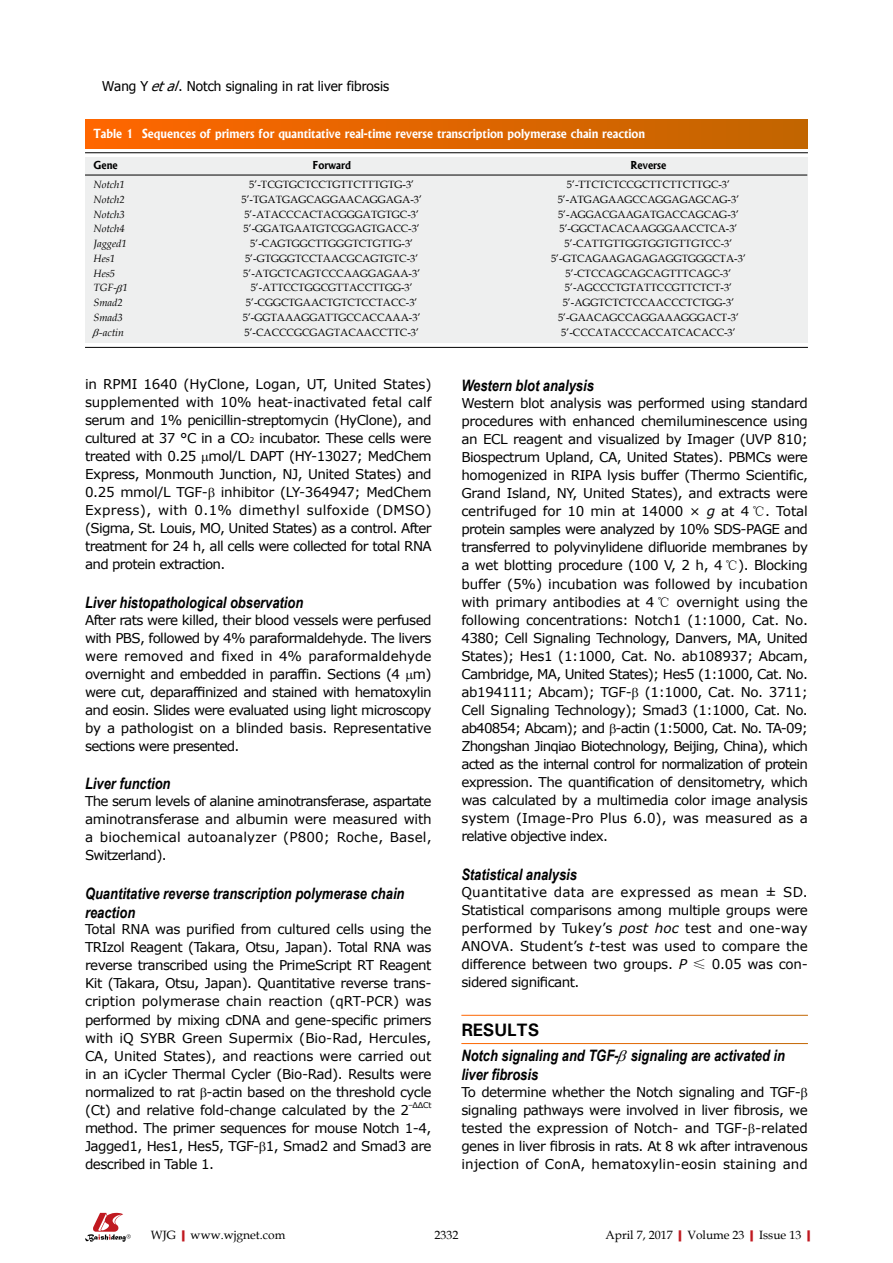
<style>
.page{position:relative;width:893px;height:1263px;background:#fff}
.page>*{position:absolute;margin:0;border:0;box-sizing:border-box;transform-origin:0 0}
.t1{font:700 18px "Univers";letter-spacing:-.01em;color:#000}
.t2{font:italic 700 15.75px/18.8px "Arial Narrow";color:#000}
.t3{font:13.5px/18px "Verdana";letter-spacing:-.03em;color:#000;text-align:justify}
.t4{font:13.5px "Tahoma";color:#000}
.t5{font:700 12px "Albertus";color:#fff}
.t6{font:12px "Book Antiqua";color:#000}
.t7{font:10.5px "Book Antiqua";color:#000}
.t8{font:italic 10.5px "Book Antiqua";color:#000}
.t9{font:700 10.5px "Albertus";color:#000}
.t10{font:7.8px "Verdana";color:#000}
.s1{font-style:italic}
.s2{font-size:7.8px}
.s3{font-family:"MS Gothic"}
.s4{font-family:"Sim Sun"}
.s5{font-weight:700;color:#c01920}
</style>
<div class="page">
<svg style="left:85px;top:1213px;width:46px;height:29px"></svg>
<div style="left:85px;top:119px;width:723px;height:29px;background:linear-gradient(to right,#f60,#c16500)"></div>
<div style="left:85px;top:157px;width:723px;height:186px;background:#eeefef"></div>
<hr style="left:85px;top:152px;width:723px;height:1px;background:#000">
<hr style="left:85px;top:175px;width:722px;height:1px;background:#000">
<hr style="left:85px;top:347px;width:723px;height:1px;background:#000">
<p class="t4" style="left:102px;top:77px;width:289px">Wang Y <span class="s1">etal</span>. Notch signaling in rat liver fibrosis</p>
<p class="t5" style="left:94px;top:126px;width:553px">Table 1 Sequences of primers for quantitative real-time reverse transcription polymerase chain reaction</p>
<p class="t9" style="left:94px;top:158px;width:26px">Gene</p>
<p class="t9" style="left:313px;top:158px;width:40px">Forward</p>
<p class="t9" style="left:631px;top:158px;width:37px">Reverse</p>
<p class="t8" style="left:94px;top:177px;width:33px">Notch1</p>
<p class="t7" style="left:249px;top:177px;width:166px">5’-TCGTGCTCCTGTTCTTTGTG-3’</p>
<p class="t7" style="left:567px;top:177px;width:165px">5’-TTCTCTCCGCTTCTTCTTGC-3’</p>
<p class="t8" style="left:94px;top:192px;width:33px">Notch2</p>
<p class="t7" style="left:241px;top:192px;width:182px">5’-TGATGAGCAGGAACAGGAGA-3’</p>
<p class="t7" style="left:558px;top:192px;width:183px">5’-ATGAGAAGCCAGGAGAGCAG-3’</p>
<p class="t8" style="left:94px;top:207px;width:33px">Notch3</p>
<p class="t7" style="left:244px;top:207px;width:176px">5’-ATACCCACTACGGGATGTGC-3’</p>
<p class="t7" style="left:558px;top:207px;width:182px">5’-AGGACGAAGATGACCAGCAG-3’</p>
<p class="t8" style="left:94px;top:221px;width:33px">Notch4</p>
<p class="t7" style="left:244px;top:222px;width:178px">5’-GGATGAATGTCGGAGTGACC-3’</p>
<p class="t7" style="left:559px;top:222px;width:180px">5’-GGCTACACAAGGGAACCTCA-3’</p>
<p class="t8" style="left:94px;top:236px;width:35px">Jagged1</p>
<p class="t7" style="left:250px;top:236px;width:164px">5’-CAGTGGCTTGGGTCTGTTG-3’</p>
<p class="t7" style="left:565px;top:236px;width:169px">5’-CATTGTTGGTGGTGTTGTCC-3’</p>
<p class="t8" style="left:94px;top:251px;width:23px">Hes1</p>
<p class="t7" style="left:245px;top:251px;width:175px">5’-GTGGGTCCTAACGCAGTGTC-3’</p>
<p class="t7" style="left:551px;top:251px;width:196px">5’-GTCAGAAGAGAGAGGTGGGCTA-3’</p>
<p class="t8" style="left:94px;top:266px;width:23px">Hes5</p>
<p class="t7" style="left:243px;top:266px;width:179px">5’-ATGCTCAGTCCCAAGGAGAA-3’</p>
<p class="t7" style="left:565px;top:266px;width:167px">5’-CTCCAGCAGCAGTTTCAGC-3’</p>
<p class="t8" style="left:94px;top:280px;width:36px">TGF- 1</p>
<p class="t7" style="left:251px;top:281px;width:164px">5’-ATTCCTGGCGTTACCTTGG-3’</p>
<p class="t7" style="left:565px;top:281px;width:169px">5’-AGCCCTGTATTCCGTTCTCT-3’</p>
<p class="t8" style="left:94px;top:295px;width:31px">Smad2</p>
<p class="t7" style="left:246px;top:295px;width:173px">5’-CGGCTGAACTGTCTCCTACC-3’</p>
<p class="t7" style="left:563px;top:295px;width:173px">5’-AGGTCTCTCCAACCCTCTGG-3’</p>
<p class="t8" style="left:94px;top:310px;width:31px">Smad3</p>
<p class="t7" style="left:243px;top:310px;width:179px">5’-GGTAAAGGATTGCCACCAAA-3’</p>
<p class="t7" style="left:558px;top:310px;width:182px">5’-GAACAGCCAGGAAAGGGACT-3’</p>
<p class="t8" style="left:99px;top:325px;width:26px">-actin</p>
<p class="t7" style="left:244px;top:325px;width:176px">5’-CACCCGCGAGTACAACCTTC-3’</p>
<p class="t7" style="left:561px;top:325px;width:176px">5’-CCCATACCCACCATCACACC-3’</p>
<p class="t3" style="left:85px;top:375px;width:348px">in RPMI 1640 (HyClone, Logan, UT, United States) supplemented with 10% heat-inactivated fetal calf serum and 1% penicillin-streptomycin (HyClone), and cultured at 37 °C in a CO<span class="s2">2</span> incubator. These cells were treated with 0.25 mol/L DAPT (HY-13027; MedChem Express, Monmouth Junction, NJ, United States) and 0.25 mmol/L TGF- inhibitor (LY-364947; MedChem Express), with 0.1% dimethyl sulfoxide (DMSO) (Sigma, St. Louis, MO, United States) as a control. After treatment for 24 h, all cells were collected for total RNA and protein extraction.</p>
<p class="t2" style="left:85px;top:592px;width:220px">Liver histopathological observation</p>
<p class="t3" style="left:85px;top:611px;width:348px">After rats were killed, their blood vessels were perfused with PBS, followed by 4% paraformaldehyde. The livers were removed and fixed in 4% paraformaldehyde overnight and embedded in paraffin. Sections (4 m) were cut, deparaffinized and stained with hematoxylin and eosin. Slides were evaluated using light microscopy by a pathologist on a blinded basis. Representative sections were presented.</p>
<p class="t2" style="left:85px;top:774px;width:87px">Liver function</p>
<p class="t3" style="left:85px;top:792px;width:348px">The serum levels of alanine aminotransferase, aspartate aminotransferase and albumin were measured with a biochemical autoanalyzer (P800; Roche, Basel, Switzerland).</p>
<p class="t2" style="left:85px;top:883px;width:321px">Quantitative reverse transcription polymerase chain reaction</p>
<p class="t3" style="left:85px;top:920px;width:348px;text-align:left">Total RNA was purified from cultured cells using the TRIzol Reagent (Takara, Otsu, Japan). Total RNA was reverse transcribed using the PrimeScript RT Reagent Kit (Takara, Otsu, Japan). Quantitative reverse trans&shy;cription polymerase chain reaction (qRT-PCR) was performed by mixing cDNA and gene-specific primers with iQ SYBR Green Supermix (Bio-Rad, Hercules, CA, United States), and reactions were carried out in an iCycler Thermal Cycler (Bio-Rad). Results were normalized to rat -actin based on the threshold cycle (Ct) and relative fold-change calculated by the 2</p>
<p class="t10" style="left:409px;top:1099px;width:24px"><span class="s3">−</span>ΔΔCt</p>
<p class="t3" style="left:85px;top:1118px;width:348px">method. The primer sequences for mouse Notch 1-4, Jagged1, Hes1, Hes5, TGF- 1, Smad2 and Smad3 are described in Table 1.</p>
<p class="t2" style="left:461px;top:375px;width:134px">Western blot analysis</p>
<p class="t3" style="left:461px;top:394px;width:348px">Western blot analysis was performed using standard procedures with enhanced chemiluminescence using an ECL reagent and visualized by Imager (UVP 810; Biospectrum Upland, CA, United States). PBMCs were homogenized in RIPA lysis buffer (Thermo Scientific, Grand Island, NY, United States), and extracts were centrifuged for 10 min at 14000 × <span class="s1">g</span> at 4 <span class="s4">℃</span>. Total protein samples were analyzed by 10% SDS-PAGE and transferred to polyvinylidene difluoride membranes by a wet blotting procedure (100 V, 2 h, 4 <span class="s4">℃</span>). Blocking buffer (5%) incubation was followed by incubation with primary antibodies at 4 <span class="s4">℃</span> overnight using the following concentrations: Notch1 (1:1000, Cat. No.<br>4380; Cell Signaling Technology, Danvers, MA, United States); Hes1 (1:1000, Cat. No. ab108937; Abcam, Cambridge, MA, United States); Hes5 (1:1000, Cat. No. ab194111; Abcam); TGF- (1:1000, Cat. No. 3711; Cell Signaling Technology); Smad3 (1:1000, Cat. No. ab40854; Abcam); and -actin (1:5000, Cat. No. TA-09; Zhongshan Jinqiao Biotechnology, Beijing, China), which acted as the internal control for normalization of protein expression. The quantification of densitometry, which was calculated by a multimedia color image analysis system (Image-Pro Plus 6.0), was measured as a relative objective index.</p>
<p class="t2" style="left:461px;top:864px;width:117px">Statistical analysis</p>
<p class="t3" style="left:461px;top:883px;width:348px;text-align:left">Quantitative data are expressed as mean ± SD.<br>Statistical comparisons among multiple groups were performed by Tukey’s <span class="s1">post hoc</span> test and one-way ANOVA. Student’s <span class="s1">t</span>-test was used to compare the difference between two groups. <span class="s1">P</span> <span class="s4">≤</span> 0.05 was con&shy;sidered significant.</p>
<p class="t1" style="left:461px;top:1018px;width:79px">RESULTS</p>
<p class="t2" style="left:461px;top:1045px;width:325px">Notch signaling and TGF- signaling are activated in liver fibrosis</p>
<p class="t3" style="left:461px;top:1082px;width:348px;text-align:left">To determine whether the Notch signaling and TGF&shy;signaling pathways were involved in liver fibrosis, we tested the expression of Notch- and TGF- -related genes in liver fibrosis in rats. At 8 wk after intravenous injection of ConA, hematoxylin-eosin staining and</p>
<p class="t6" style="left:151px;top:1226px;width:136px">WJG<span class="s5">|</span>www.wjgnet.com</p>
<p class="t6" style="left:434px;top:1226px;width:25px">2332</p>
<p class="t6" style="left:605px;top:1226px;width:212px">April 7, 2017<span class="s5">|</span>Volume 23<span class="s5">|</span>Issue 13<span class="s5">|</span></p>
</div>
